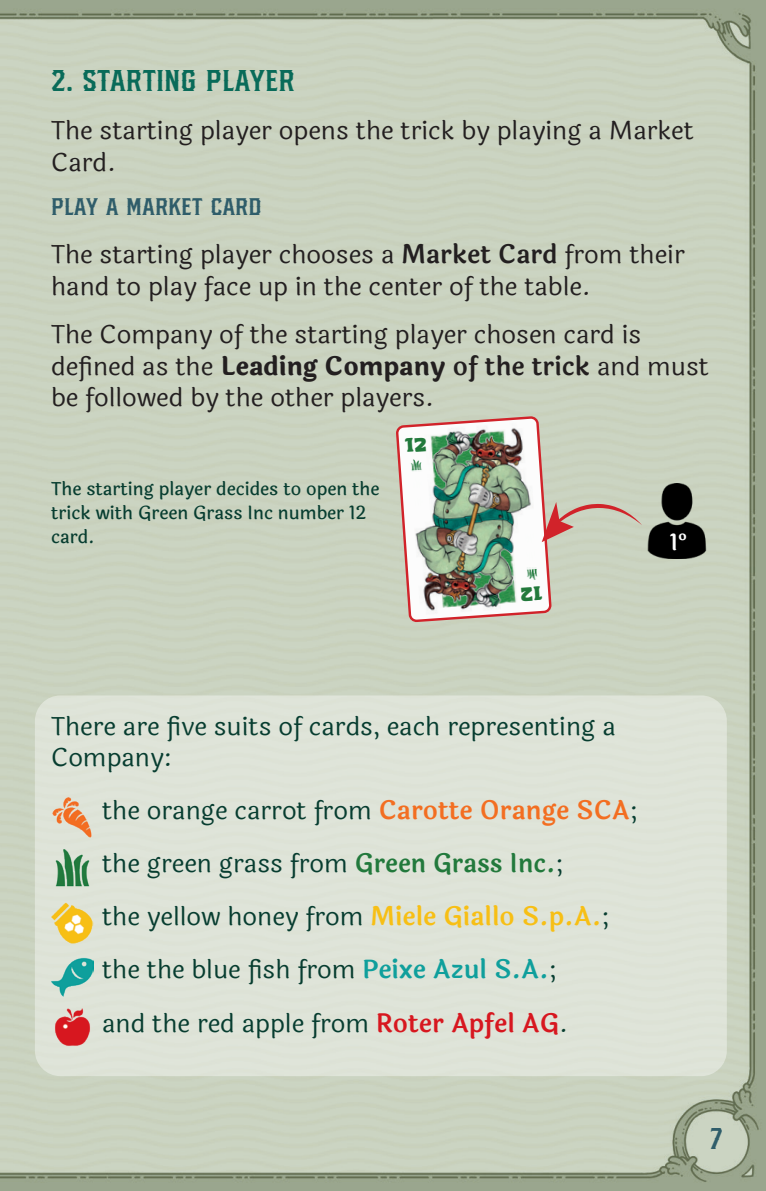
<style>
.page{position:relative;width:766px;height:1191px;background:#fff}
.page>*{position:absolute;margin:0;border:0;box-sizing:border-box;transform-origin:0 0}
.TÍTULO_2{font:30px "S&S National Currency Regular";color:#096b59}
.t1{font:30px "S&S National Currency Regular";color:#2f5d6a}
.CORPO_DO_TEXTO{font:25.5px/31.5px "Luila";color:#231f20}
.EXEMPLO{font:25.5px/31.5px "Luila";color:#073d30}
.CORPO_DO_TEXTO-2{font:24px "S&S National Currency Regular";color:#2f5d6a}
.EXEMPLO-2{font:600 22.2px "Luila";color:#fff}
.EXEMPLO-3{font:500 18px/24px "Luila";color:#073d30}
.s1{font-weight:600}
.s2{font-weight:700}
.s3{font-weight:600;color:#f36e21}
.s4{font-weight:600;color:#22793c}
.s5{font-weight:600;color:#f7bf15}
.s6{font-weight:600;color:#0f9f9c}
.s7{font-weight:600;color:#d7171f}
</style>
<div class="page">
<img style="left:0;top:0;width:765px;height:1191px">
<div style="left:35px;top:695px;width:691px;height:381px;background:#dee4d9;border-radius:26px"></div>
<img style="left:642px;top:483px;width:67px;height:76px">
<img style="left:52px;top:797px;width:40px;height:41px">
<img style="left:55px;top:849px;width:35px;height:38px">
<img style="left:55px;top:1008px;width:35px;height:38px">
<img style="left:52px;top:957px;width:42px;height:40px">
<img style="left:52px;top:902px;width:42px;height:41px">
<img style="left:397px;top:417px;width:245px;height:204px">
<p class="TÍTULO_2" style="left:51px;top:62px;width:245px">2. STARTING PLAYER</p>
<p class="CORPO_DO_TEXTO" style="left:51px;top:115px;width:644px">The starting player opens the trick by playing a Market<br>Card.</p>
<p class="CORPO_DO_TEXTO-2" style="left:51px;top:192px;width:212px">PLAY A MARKET CARD</p>
<p class="CORPO_DO_TEXTO" style="left:51px;top:239px;width:635px">The starting player chooses a <span class="s1">Market Card</span> from their hand to play face up in the center of the table.</p>
<p class="CORPO_DO_TEXTO" style="left:51px;top:319px;width:659px">The Company of the starting player chosen card is defined as the <span class="s2">Leading Company</span> <span class="s1">of the trick</span> and must be followed by the other players.</p>
<p class="EXEMPLO-3" style="left:51px;top:477px;width:330px">The starting player decides to open the trick with Green Grass Inc number 12 card.</p>
<p class="EXEMPLO-2" style="left:669px;top:527px;width:19px">1º</p>
<p class="EXEMPLO" style="left:51px;top:711px;width:566px">There are five suits of cards, each representing a<br>Company:</p>
<p class="EXEMPLO" style="left:102px;top:795px;width:537px">the orange carrot from <span class="s3">Carotte Orange SCA</span>;</p>
<p class="EXEMPLO" style="left:102px;top:848px;width:463px">the green grass from <span class="s4">Green Grass Inc.</span>;</p>
<p class="EXEMPLO" style="left:102px;top:901px;width:509px">the yellow honey from <span class="s5">Miele Giallo S.p.A.</span>;</p>
<p class="EXEMPLO" style="left:102px;top:954px;width:456px">the the blue fish from <span class="s6">Peixe Azul S.A.</span>;</p>
<p class="EXEMPLO" style="left:102px;top:1007px;width:467px">and the red apple from <span class="s7">Roter Apfel AG</span>.</p>
<p class="t1" style="left:709px;top:1121px;width:15px">7</p>
</div>
